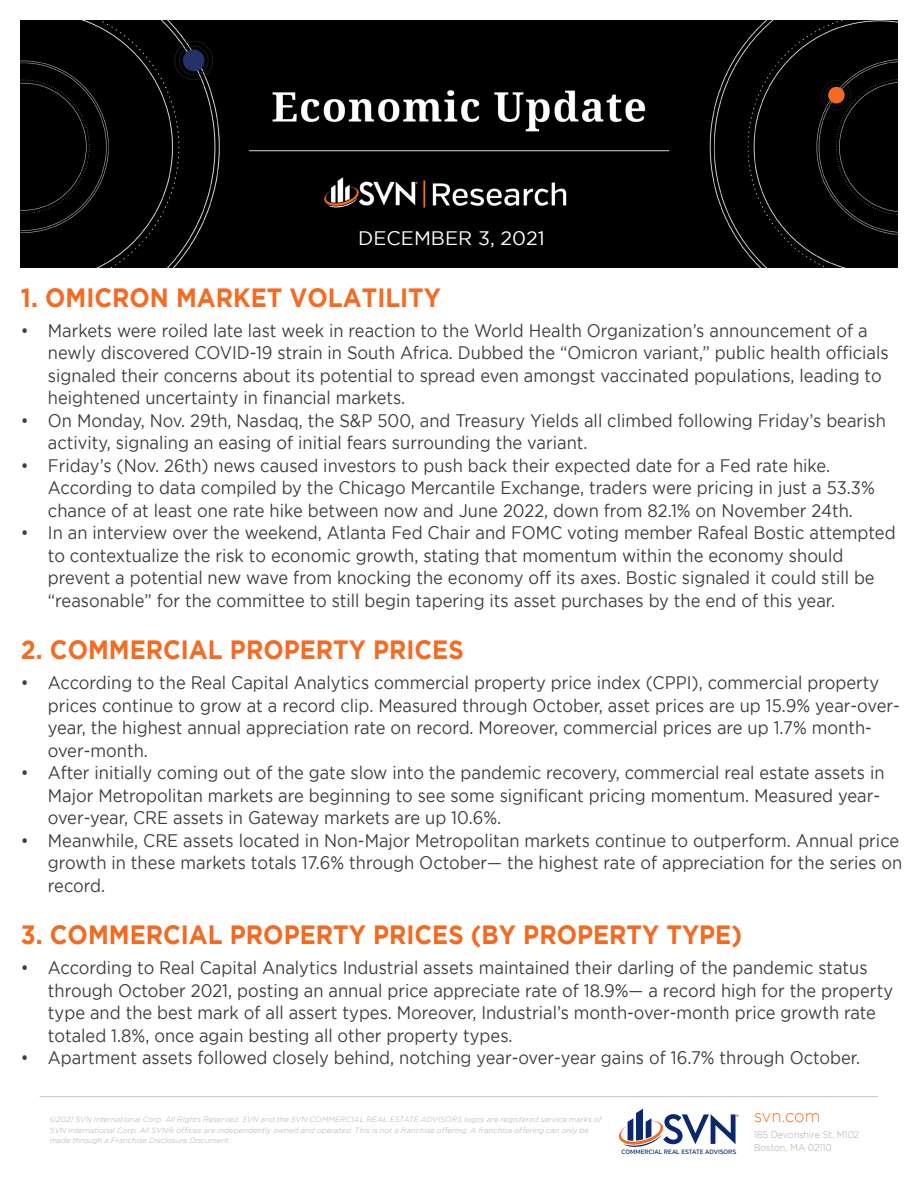
<style>
.page{position:relative;width:918px;height:1188px;background:#fff}
.page>*{position:absolute;margin:0;border:0;box-sizing:border-box;transform-origin:0 0}
.t1{font:700 26.4px "Gotham";color:#f46c24;scale:.91 1}
.t2{font:700 26.4px "Gotham";color:#f36a21;scale:.91 1}
.t3{font:19.5px "Gotham";color:#fff}
.t4{font:18.15px/22.5px "Gotham";color:#3e3e3f;scale:.91 1}
.t5{font:300 17.4px "Gotham";letter-spacing:-.01em;color:#f36a21;scale:.95 1}
.t6{font:300 9.9px/13.5px "Gotham";color:#a8a9ad;scale:.91 1}
.t7{font:italic 300 7.5px/10.5px "Gotham";letter-spacing:.015em;color:#a8a9ad}
.t8{font:500 6.3px "Verb";color:#09286d}
</style>
<div class="page">
<img style="left:21px;top:21px;width:876px;height:247px">
<hr style="left:40px;top:1096px;width:838px;height:1px;background:#c7c8ca">
<svg style="left:619px;top:1109px;width:120px;height:38px"></svg>
<p class="t3" style="left:358px;top:228px;width:188px">DECEMBER 3, 2021</p>
<p class="t1" style="left:21px;top:282px;width:463px">1. OMICRON MARKET VOLATILITY</p>
<p class="t4" style="left:48px;top:319px;width:925px;text-indent:-27px">• Markets were roiled late last week in reaction to the World Health Organization’s announcement of a newly discovered COVID-19 strain in South Africa. Dubbed the “Omicron variant,” public health officials signaled their concerns about its potential to spread even amongst vaccinated populations, leading to heightened uncertainty in financial markets.</p>
<p class="t4" style="left:48px;top:409px;width:922px;text-indent:-27px">• On Monday, Nov. 29th, Nasdaq, the S&amp;P 500, and Treasury Yields all climbed following Friday’s bearish activity, signaling an easing of initial fears surrounding the variant.</p>
<p class="t4" style="left:48px;top:454px;width:910px;text-indent:-27px">• Friday’s (Nov. 26th) news caused investors to push back their expected date for a Fed rate hike.<br>According to data compiled by the Chicago Mercantile Exchange, traders were pricing in just a 53.3% chance of at least one rate hike between now and June 2022, down from 82.1% on November 24th.</p>
<p class="t4" style="left:48px;top:522px;width:933px;text-indent:-27px">• In an interview over the weekend, Atlanta Fed Chair and FOMC voting member Rafeal Bostic attempted to contextualize the risk to economic growth, stating that momentum within the economy should prevent a potential new wave from knocking the economy off its axes. Bostic signaled it could still be “reasonable” for the committee to still begin tapering its asset purchases by the end of this year.</p>
<p class="t1" style="left:21px;top:635px;width:488px">2. COMMERCIAL PROPERTY PRICES</p>
<p class="t4" style="left:48px;top:672px;width:938px;text-indent:-27px">• According to the Real Capital Analytics commercial property price index (CPPI), commercial property prices continue to grow at a record clip. Measured through October, asset prices are up 15.9% year-over&shy;year, the highest annual appreciation rate on record. Moreover, commercial prices are up 1.7% month&shy;over-month.</p>
<p class="t4" style="left:48px;top:762px;width:921px;text-indent:-27px">• After initially coming out of the gate slow into the pandemic recovery, commercial real estate assets in<br>Major Metropolitan markets are beginning to see some significant pricing momentum. Measured year&shy;over-year, CRE assets in Gateway markets are up 10.6%.</p>
<p class="t4" style="left:48px;top:829px;width:940px;text-indent:-27px">• Meanwhile, CRE assets located in Non-Major Metropolitan markets continue to outperform. Annual price growth in these markets totals 17.6% through October— the highest rate of appreciation for the series on record.</p>
<p class="t2" style="left:21px;top:920px;width:794px">3. COMMERCIAL PROPERTY PRICES (BY PROPERTY TYPE)</p>
<p class="t4" style="left:48px;top:957px;width:930px;text-indent:-27px">• According to Real Capital Analytics Industrial assets maintained their darling of the pandemic status through October 2021, posting an annual price appreciate rate of 18.9%— a record high for the property type and the best mark of all assert types. Moreover, Industrial’s month-over-month price growth rate totaled 1.8%, once again besting all other property types.</p>
<p class="t4" style="left:21px;top:1047px;width:924px">• Apartment assets followed closely behind, notching year-over-year gains of 16.7% through October.</p>
<p class="t7" style="left:50px;top:1115px;width:553px">©2021 SVN International Corp. All Rights Reserved. SVN and the SVN COMMERCIAL REAL ESTATE ADVISORS logos are registered service marks of<br>SVN International Corp. All SVN® offices are independently owned and operated. This is not a franchise offering. A franchise offering can only be made through a Franchise Disclosure Document.</p>
<p class="t8" style="left:622px;top:1148px;width:116px">COMMERCIAL REAL ESTATE ADVISORS</p>
<p class="t5" style="left:754px;top:1106px;width:71px">svn.com</p>
<p class="t6" style="left:754px;top:1127px;width:117px">185 Devonshire St, M102<br>Boston, MA 02110</p>
</div>
